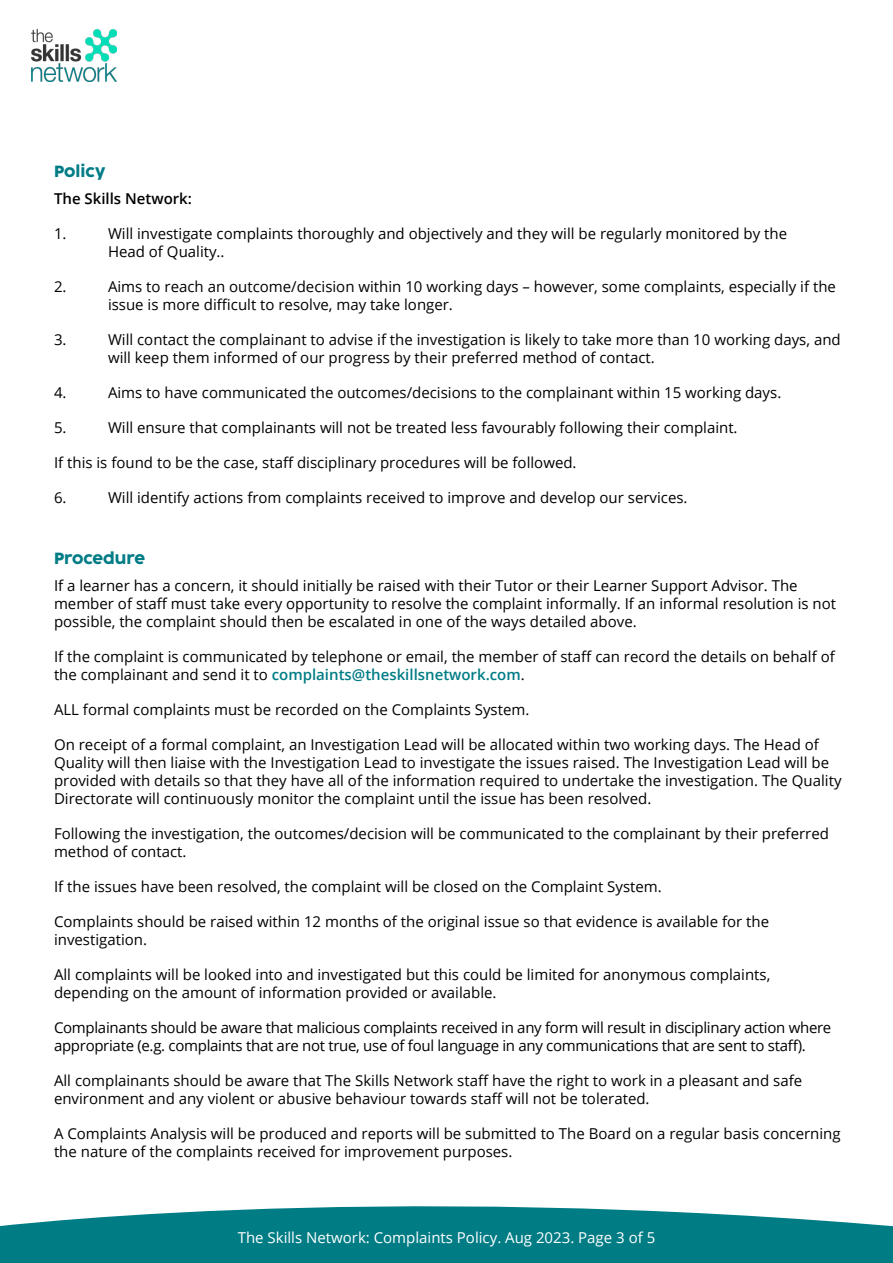
<style>
.page{position:relative;width:893px;height:1263px;background:#fff}
.page>*{position:absolute;margin:0;border:0;box-sizing:border-box;transform-origin:0 0}
.t1{font:15px/18px "Open Sans";color:#000}
.t2{font:15px/18px "Open Sans";letter-spacing:-.02em;color:#000}
.t3{font:15px "Open Sans";color:#fff}
.t4{font:600 15px "Open Sans";color:#000}
.t5{font:15px "Cocogoose Pro";color:#007c86}
.s1{font-weight:600;color:#007c85}
</style>
<div class="page">
<svg style="left:0;top:1206px;width:893px;height:57px;background:#1e8b93"></svg>
<img style="left:32px;top:29px;width:85px;height:52px">
<p class="t5" style="left:54px;top:159px;width:53px">Policy</p>
<p class="t4" style="left:54px;top:188px;width:140px">The Skills Network:</p>
<p class="t1" style="left:54px;top:224px;width:14px">1.</p>
<p class="t1" style="left:108px;top:224px;width:681px">Will investigate complaints thoroughly and objectively and they will be regularly monitored by the<br>Head of Quality..</p>
<p class="t1" style="left:54px;top:277px;width:14px">2.</p>
<p class="t1" style="left:108px;top:277px;width:729px">Aims to reach an outcome/decision within 10 working days – however, some complaints, especially if the issue is more difficult to resolve, may take longer.</p>
<p class="t1" style="left:54px;top:330px;width:14px">3.</p>
<p class="t1" style="left:108px;top:330px;width:734px">Will contact the complainant to advise if the investigation is likely to take more than 10 working days, and will keep them informed of our progress by their preferred method of contact.</p>
<p class="t1" style="left:54px;top:383px;width:14px">4.</p>
<p class="t1" style="left:108px;top:383px;width:675px">Aims to have communicated the outcomes/decisions to the complainant within 15 working days.</p>
<p class="t1" style="left:54px;top:418px;width:14px">5.</p>
<p class="t1" style="left:108px;top:418px;width:631px">Will ensure that complainants will not be treated less favourably following their complaint.</p>
<p class="t1" style="left:54px;top:453px;width:524px">If this is found to be the case, staff disciplinary procedures will be followed.</p>
<p class="t1" style="left:54px;top:488px;width:14px">6.</p>
<p class="t1" style="left:108px;top:488px;width:581px">Will identify actions from complaints received to improve and develop our services.</p>
<p class="t5" style="left:54px;top:546px;width:93px">Procedure</p>
<p class="t1" style="left:54px;top:576px;width:784px">If a learner has a concern, it should initially be raised with their Tutor or their Learner Support Advisor. The member of staff must take every opportunity to resolve the complaint informally. If an informal resolution is not possible, the complaint should then be escalated in one of the ways detailed above.</p>
<p class="t1" style="left:54px;top:647px;width:782px">If the complaint is communicated by telephone or email, the member of staff can record the details on behalf of the complainant and send it to <span class="s1">complaints@theskillsnetwork.com</span>.</p>
<p class="t1" style="left:54px;top:700px;width:477px">ALL formal complaints must be recorded on the Complaints System.</p>
<p class="t1" style="left:54px;top:735px;width:789px">On receipt of a formal complaint, an Investigation Lead will be allocated within two working days. The Head of Quality will then liaise with the Investigation Lead to investigate the issues raised. The Investigation Lead will be provided with details so that they have all of the information required to undertake the investigation. The Quality Directorate will continuously monitor the complaint until the issue has been resolved.</p>
<p class="t1" style="left:54px;top:824px;width:776px">Following the investigation, the outcomes/decision will be communicated to the complainant by their preferred method of contact.</p>
<p class="t1" style="left:54px;top:877px;width:609px">If the issues have been resolved, the complaint will be closed on the Complaint System.</p>
<p class="t1" style="left:54px;top:912px;width:717px">Complaints should be raised within 12 months of the original issue so that evidence is available for the investigation.</p>
<p class="t1" style="left:54px;top:965px;width:718px">All complaints will be looked into and investigated but this could be limited for anonymous complaints, depending on the amount of information provided or available.</p>
<p class="t2" style="left:54px;top:1018px;width:779px">Complainants should be aware that malicious complaints received in any form will result in disciplinary action where appropriate (e.g. complaints that are not true, use of foul language in any communications that are sent to staff).</p>
<p class="t1" style="left:54px;top:1071px;width:750px">All complainants should be aware that The Skills Network staff have the right to work in a pleasant and safe environment and any violent or abusive behaviour towards staff will not be tolerated.</p>
<p class="t1" style="left:54px;top:1124px;width:788px">A Complaints Analysis will be produced and reports will be submitted to The Board on a regular basis concerning the nature of the complaints received for improvement purposes.</p>
<p class="t3" style="left:238px;top:1227px;width:419px">The Skills Network: Complaints Policy. Aug 2023. Page 3 of 5</p>
</div>
